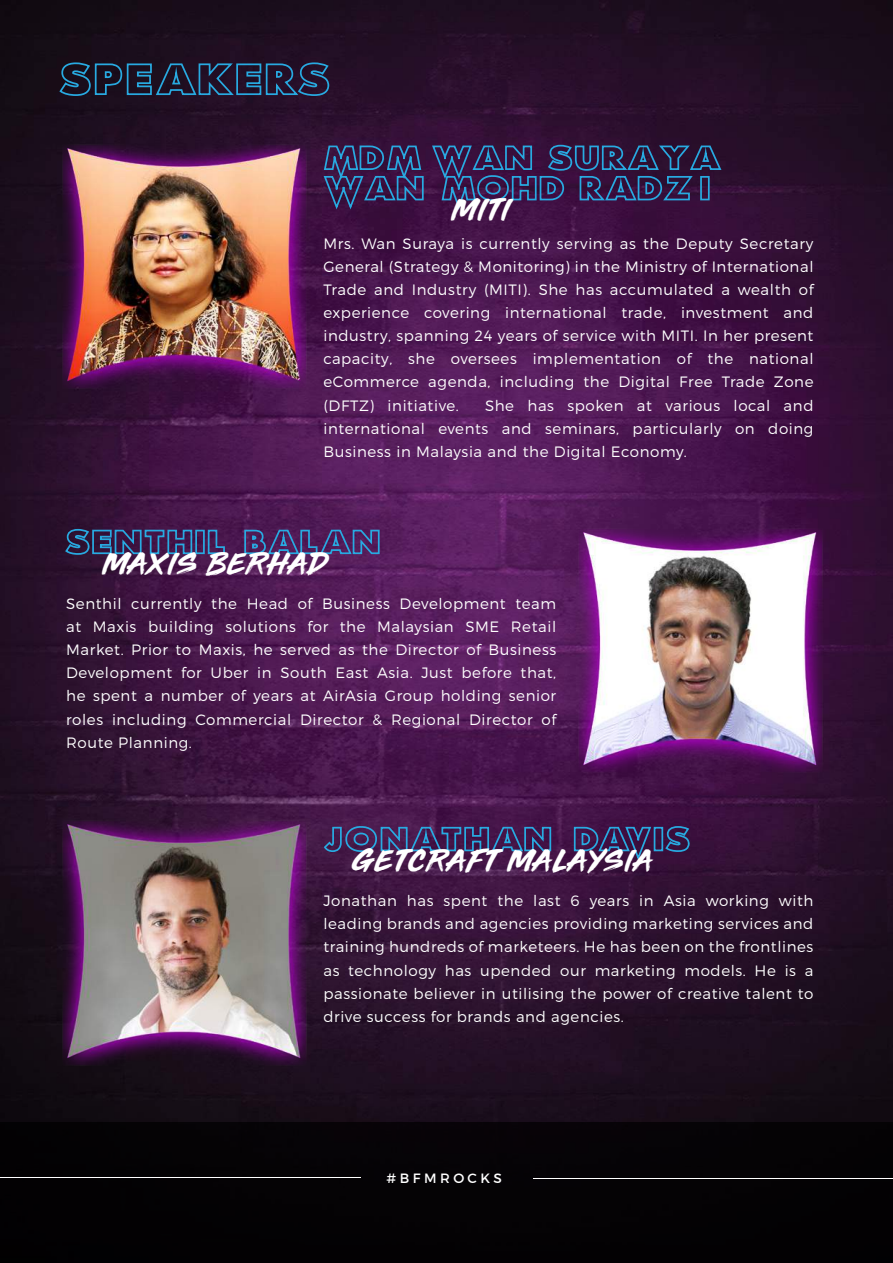
<style>
.page{position:relative;width:893px;height:1263px;background:#fff}
.page>*{position:absolute;margin:0;border:0;box-sizing:border-box;transform-origin:0 0}
.t1{font:28.5px "Third Rail";letter-spacing:.06em;color:#fff;scale:1.05 1}
.t2{font:300 15px/23.1px "Montserrat";letter-spacing:.04em;color:#fff;text-align:justify}
.t3{font:13.5px "Montserrat";letter-spacing:.26em;color:#fff}
</style>
<div class="page">
<img style="left:0;top:0;width:892px;height:1122px">
<svg style="left:58px;top:60px;width:272px;height:37px;background:#212e48"></svg>
<div style="left:0;top:1122px;width:893px;height:141px;background:#040204"></div>
<hr style="left:533px;top:1178px;width:360px;height:1px;background:#fff">
<hr style="left:0;top:1178px;width:360px;height:1px;background:#fff">
<svg style="left:323px;top:133px;width:102px;height:83px;background:#362a59"></svg>
<svg style="left:431px;top:130px;width:291px;height:86px;background:#342551"></svg>
<div style="left:700px;top:176px;width:10px;height:24px;border:2px solid #28aae1"></div>
<svg style="left:64px;top:528px;width:129px;height:28px;background:#353c6a"></svg>
<div style="left:195px;top:530px;width:10px;height:24px;border:2px solid #28aae1"></div>
<svg style="left:207px;top:529px;width:19px;height:26px"></svg>
<svg style="left:243px;top:525px;width:137px;height:30px;background:#473a75"></svg>
<img style="left:45px;top:125px;width:278px;height:279px">
<img style="left:561px;top:509px;width:279px;height:278px">
<svg style="left:324px;top:822px;width:228px;height:31px;background:#3f376a"></svg>
<svg style="left:573px;top:822px;width:79px;height:45px;background:#3a2859"></svg>
<div style="left:654px;top:827px;width:9px;height:24px;border:2px solid #28aae1"></div>
<svg style="left:664px;top:825px;width:26px;height:28px"></svg>
<img style="left:46px;top:802px;width:278px;height:278px">
<h1 class="t1" style="left:453px;top:197px;width:56px">MITI</h1>
<p class="t2" style="left:323px;top:232px;width:492px">Mrs. Wan Suraya is currently serving as the Deputy Secretary General (Strategy &amp; Monitoring) in the Ministry of International Trade and Industry (MITI). She has accumulated a wealth of experience covering international trade, investment and industry, spanning 24 years of service with MITI. In her present capacity, she oversees implementation of the national eCommerce agenda, including the Digital Free Trade Zone (DFTZ) initiative.</p>
<p class="t2" style="left:323px;top:393px;width:492px;text-indent:162px">She has spoken at various local and international events and seminars, particularly on doing Business in Malaysia and the Digital Economy.</p>
<h1 class="t1" style="left:104px;top:551px;width:214px">MAXIS BERHAD</h1>
<p class="t2" style="left:66px;top:592px;width:492px">Senthil currently the Head of Business Development team at Maxis building solutions for the Malaysian SME Retail Market. Prior to Maxis, he served as the Director of Business Development for Uber in South East Asia. Just before that, he spent a number of years at AirAsia Group holding senior roles including Commercial Director &amp; Regional Director of Route Planning.</p>
<h1 class="t1" style="left:352px;top:848px;width:287px">GETCRAFT MALAYSIA</h1>
<p class="t2" style="left:323px;top:889px;width:492px">Jonathan has spent the last 6 years in Asia working with leading brands and agencies providing marketing services and training hundreds of marketeers. He has been on the frontlines as technology has upended our marketing models. He is a passionate believer in utilising the power of creative talent to drive success for brands and agencies.</p>
<p class="t3" style="left:386px;top:1169px;width:117px">#BFMROCKS</p>
</div>
